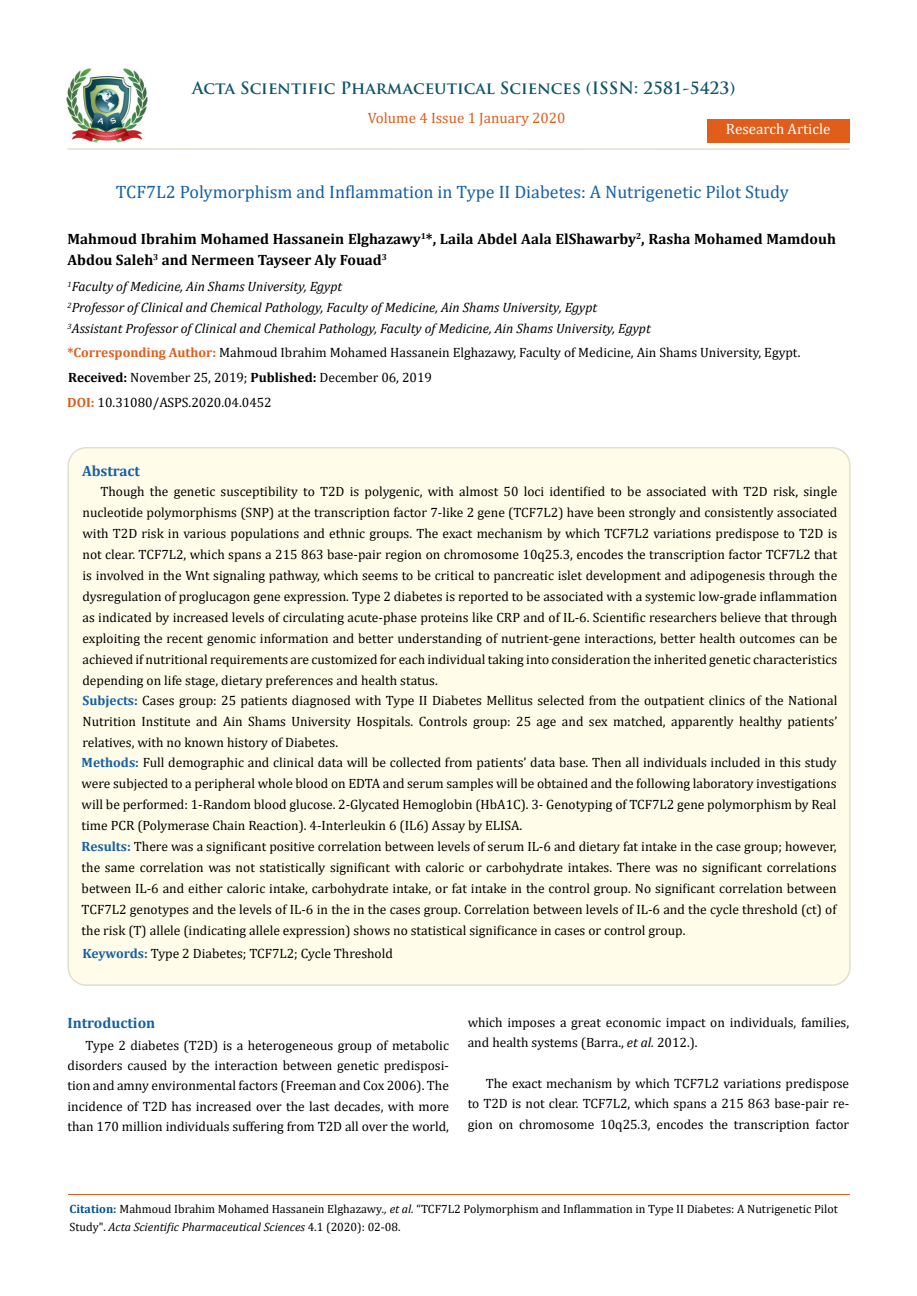
<style>
.page{position:relative;width:917px;height:1296px;background:#fff}
.page>*{position:absolute;margin:0;border:0;box-sizing:border-box;transform-origin:0 0}
.t1{font:18px "Cambria";color:#1560a6}
.t2{font:700 16.5px "Trajan Pro";color:#0e546a}
.t3{font:700 15px/21px "Cambria";color:#000}
.t4{font:15px "Cambria";color:#e05d1a}
.t5{font:700 15px "Cambria";color:#1560a6}
.t6{font:15px "Cambria";color:#fff}
.t7{font:13.5px/20.9px "Cambria";color:#000}
.t8{font:italic 13.5px/21px "Cambria";color:#000}
.t9{font:12px/18px "Cambria";color:#000}
.s1{font-weight:700;color:#e05d1a}
.s2{font-weight:700}
.s3{font-weight:700;color:#1560a6}
.s4{font-style:italic}
.s5{font-weight:700;color:#035089}
</style>
<div class="page">
<img style="left:67px;top:68px;width:80px;height:74px">
<div style="left:707px;top:119px;width:142px;height:23px;background:#e05d1a"></div>
<hr style="left:67px;top:148px;width:782px;height:2px;background:#e0dfcd">
<hr style="left:68px;top:1195px;width:782px;height:1px;background:#e05d1a">
<div style="left:68px;top:448px;width:781px;height:537px;background:#fffde9;border-radius:18px"></div>
<p class="t2" style="left:192px;top:77px;width:545px">Acta Scientific Pharmaceutical Sciences (ISSN: 2581-5423)</p>
<p class="t4" style="left:368px;top:109px;width:199px">Volume 4 Issue 1 January 2020</p>
<p class="t6" style="left:726px;top:120px;width:106px">Research Article</p>
<h1 class="t1" style="left:116px;top:181px;width:674px">TCF7L2 Polymorphism and Inflammation in Type II Diabetes: A Nutrigenetic Pilot Study</h1>
<p class="t3" style="left:68px;top:228px;width:769px">Mahmoud Ibrahim Mohamed Hassanein Elghazawy<sup>1</sup>*, Laila Abdel Aala ElShawarby<sup>2</sup>, Rasha Mohamed Mamdouh<br>Abdou Saleh<sup>3</sup> and Nermeen Tayseer Aly Fouad<sup>3</sup></p>
<p class="t8" style="left:68px;top:275px;width:584px"><sup>1</sup>Faculty of Medicine, Ain Shams University, Egypt<br><sup>2</sup>Professor of Clinical and Chemical Pathology, Faculty of Medicine, Ain Shams University, Egypt<br><sup>3</sup>Assistant Professor of Clinical and Chemical Pathology, Faculty of Medicine, Ain Shams University, Egypt</p>
<p class="t7" style="left:67px;top:342px;width:734px"><span class="s1">*Corresponding Author:</span> Mahmoud Ibrahim Mohamed Hassanein Elghazawy, Faculty of Medicine, Ain Shams University, Egypt.</p>
<p class="t7" style="left:68px;top:367px;width:365px"><span class="s2">Received:</span> November 25, 2019; <span class="s2">Published:</span> December 06, 2019</p>
<p class="t7" style="left:67px;top:392px;width:206px"><span class="s1">DOI:</span> 10.31080/ASPS.2020.04.0452</p>
<p class="t5" style="left:82px;top:460px;width:60px">Abstract</p>
<p class="t7" style="left:82px;top:481px;width:756px;text-indent:18px">Though the genetic susceptibility to T2D is polygenic, with almost 50 loci identified to be associated with T2D risk, single nucleotide polymorphisms (SNP) at the transcription factor 7-like 2 gene (TCF7L2) have been strongly and consistently associated with T2D risk in various populations and ethnic groups. The exact mechanism by which TCF7L2 variations predispose to T2D is not clear. TCF7L2, which spans a 215 863 base-pair region on chromosome 10q25.3, encodes the transcription factor TCF7L2 that is involved in the Wnt signaling pathway, which seems to be critical to pancreatic islet development and adipogenesis through the dysregulation of proglucagon gene expression. Type 2 diabetes is reported to be associated with a systemic low-grade inflammation as indicated by increased levels of circulating acute-phase proteins like CRP and of IL-6. Scientific researchers believe that through exploiting the recent genomic information and better understanding of nutrient-gene interactions, better health outcomes can be achieved if nutritional requirements are customized for each individual taking into consideration the inherited genetic characteristics depending on life stage, dietary preferences and health status.<br><span class="s3">Subjects:</span> Cases group: 25 patients diagnosed with Type II Diabetes Mellitus selected from the outpatient clinics of the National Nutrition Institute and Ain Shams University Hospitals. Controls group: 25 age and sex matched, apparently healthy patients’ relatives, with no known history of Diabetes.</p>
<p class="t7" style="left:82px;top:751px;width:756px"><span class="s3">Methods:</span> Full demographic and clinical data will be collected from patients’ data base. Then all individuals included in this study were subjected to a peripheral whole blood on EDTA and serum samples will be obtained and the following laboratory investigations will be performed: 1-Random blood glucose. 2-Glycated Hemoglobin (HbA1C). 3- Genotyping of TCF7L2 gene polymorphism by Real time PCR (Polymerase Chain Reaction). 4-Interleukin 6 (IL6) Assay by ELISA.<br><span class="s3">Results:</span> There was a significant positive correlation between levels of serum IL-6 and dietary fat intake in the case group; however, the same correlation was not statistically significant with caloric or carbohydrate intakes. There was no significant correlations between IL-6 and either caloric intake, carbohydrate intake, or fat intake in the control group. No significant correlation between TCF7L2 genotypes and the levels of IL-6 in the in the cases group. Correlation between levels of IL-6 and the cycle threshold (ct) of the risk (T) allele (indicating allele expression) shows no statistical significance in cases or control group.</p>
<p class="t7" style="left:82px;top:943px;width:312px"><span class="s3">Keywords:</span> Type 2 Diabetes; TCF7L2; Cycle Threshold</p>
<p class="t5" style="left:67px;top:1012px;width:89px">Introduction</p>
<p class="t7" style="left:467px;top:1012px;width:383px;line-height:20.2px">which imposes a great economic impact on individuals, families, and health systems (Barra., <span class="s4">et al.</span> 2012.).</p>
<p class="t7" style="left:467px;top:1073px;width:383px;line-height:20.2px;text-align:justify;text-indent:18px">The exact mechanism by which TCF7L2 variations predispose to T2D is not clear. TCF7L2, which spans a 215 863 base-pair re&shy;gion on chromosome 10q25.3, encodes the transcription factor</p>
<p class="t7" style="left:67px;top:1035px;width:383px;line-height:20.2px;text-align:justify;text-indent:18px">Type 2 diabetes (T2D) is a heterogeneous group of metabolic disorders caused by the interaction between genetic predisposi&shy;tion and amny environmental factors (Freeman and Cox 2006). The incidence of T2D has increased over the last decades, with more than 170 million individuals suffering from T2D all over the world,</p>
<p class="t9" style="left:70px;top:1200px;width:769px"><span class="s5">Citation:</span> Mahmoud Ibrahim Mohamed Hassanein Elghazawy<span class="s4">., et al.</span> “TCF7L2 Polymorphism and Inflammation in Type II Diabetes: A Nutrigenetic Pilot<br>Study". <span class="s4">Acta Scientific Pharmaceutical Sciences</span> 4.1 (2020): 02-08.</p>
</div>
